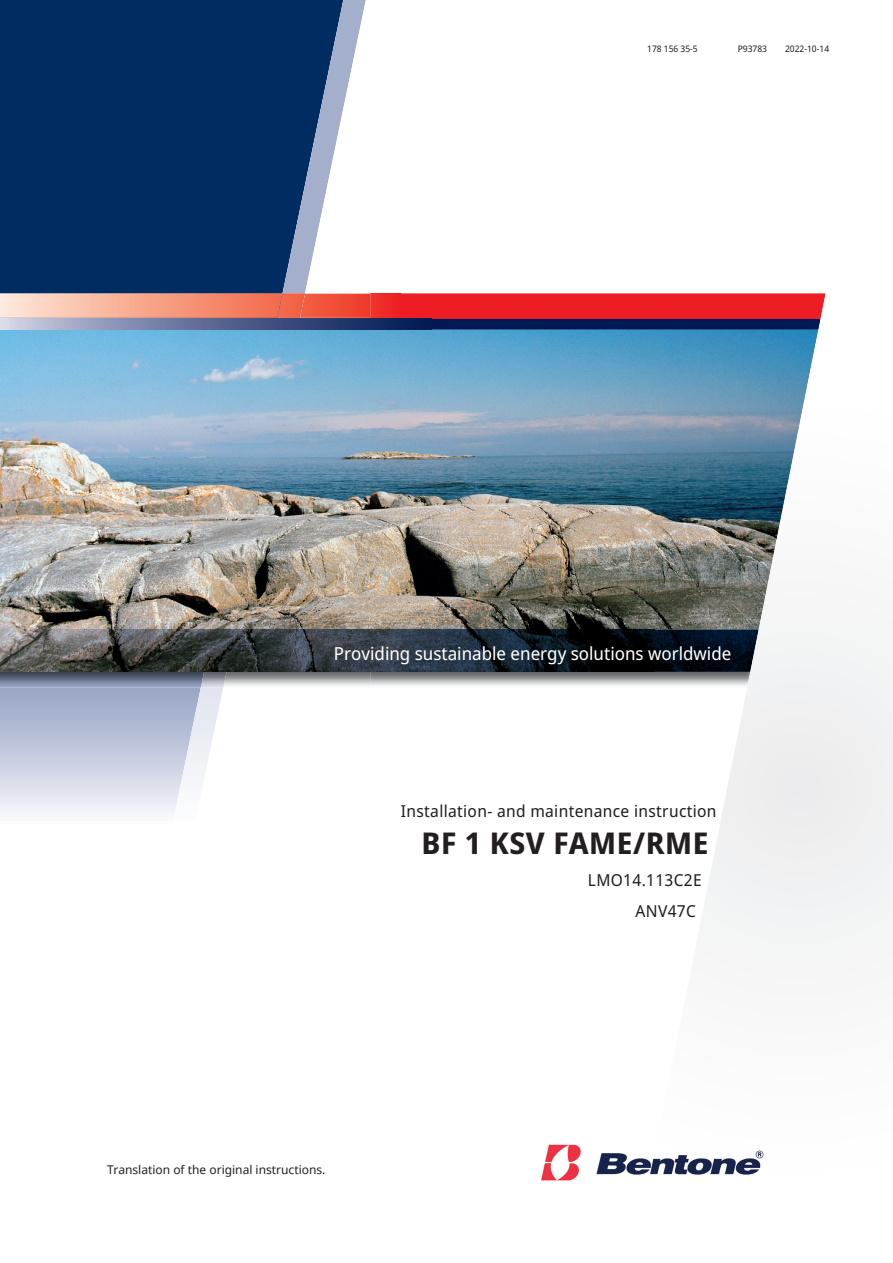
<style>
.page{position:relative;width:893px;height:1263px;background:#fff}
.page>*{position:absolute;margin:0;border:0;box-sizing:border-box;transform-origin:0 0}
.t1{font:700 30px "Noto Sans Display";letter-spacing:.02em;color:#231f20}
.t2{font:18px "Noto Sans Display";color:#fff}
.t3{font:16.5px/31.2px "Noto Sans Display";letter-spacing:.02em;color:#231f20}
.t4{font:12px "Noto Sans";color:#231f20}
.t5{font:9px "Noto Sans Display";color:#231f20}
</style>
<div class="page">
<svg style="left:0;top:0;width:343px;height:813px;fill:#002c62"></svg>
<img style="left:227px;top:672px;width:405px;height:16px">
<img style="left:204px;top:672px;width:23px;height:16px">
<img style="left:0;top:672px;width:204px;height:16px">
<img style="left:0;top:330px;width:632px;height:299px">
<img style="left:0;top:629px;width:632px;height:43px">
<div style="left:400px;top:293px;width:232px;height:25px;background:#ee1d23"></div>
<img style="left:400px;top:318px;width:232px;height:1px">
<div style="left:370px;top:293px;width:30px;height:25px;background:#ee2a27"></div>
<img style="left:0;top:293px;width:277px;height:25px">
<img style="left:370px;top:318px;width:30px;height:1px">
<svg style="left:277px;top:293px;width:93px;height:26px"></svg>
<img style="left:0;top:318px;width:277px;height:1px">
<img style="left:431px;top:319px;width:201px;height:11px">
<img style="left:0;top:319px;width:431px;height:11px">
<svg style="left:632px;top:293px;width:261px;height:668px"></svg>
<img style="left:541px;top:1144px;width:108px;height:37px">
<img style="left:649px;top:1150px;width:115px;height:25px">
<p class="t5" style="left:647px;top:42px;width:52px">178 156 35-5</p>
<p class="t5" style="left:738px;top:42px;width:31px">P93783</p>
<p class="t5" style="left:785px;top:42px;width:46px">2022-10-14</p>
<p class="t2" style="left:334px;top:646px;width:399px">Providing sustainable energy solutions worldwide</p>
<p class="t3" style="left:401px;top:797px;width:317px">Installation- and maintenance instruction</p>
<h1 class="t1" style="left:421px;top:831px;width:288px">BF 1 KSV FAME/RME</h1>
<p class="t3" style="left:636px;top:864px;width:68px;text-indent:-48px">LMO14.113C2E<br>ANV47C</p>
<p class="t4" style="left:107px;top:1164px;width:220px">Translation of the original instructions.</p>
</div>
